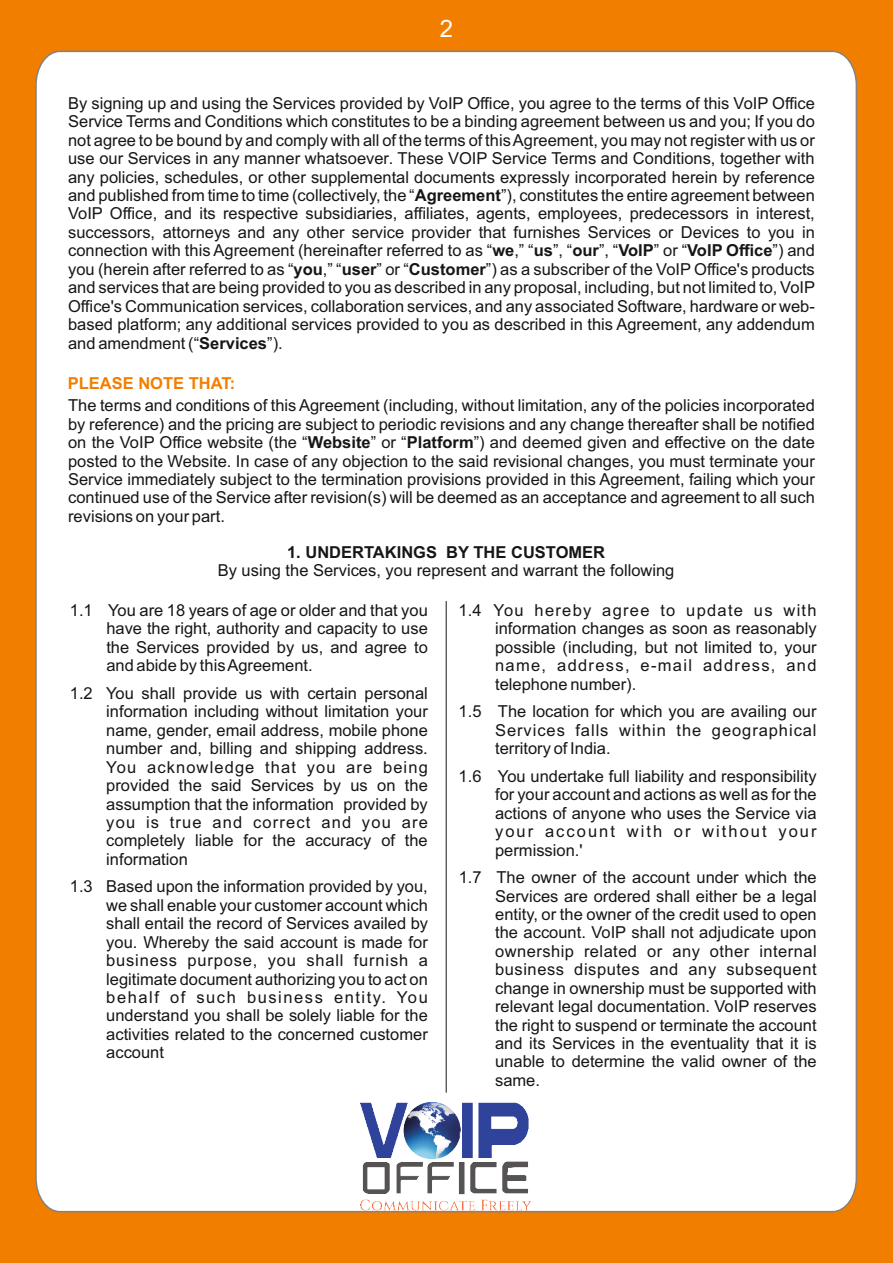
<style>
.page{position:relative;width:893px;height:1263px;background:#f27e00}
.page>*{position:absolute;margin:0;border:0;box-sizing:border-box;transform-origin:0 0}
.t1{font:24px "Arial";color:#fff}
.t2{font:16.5px/18.5px "Arial";color:#151616;text-align:justify}
.t3{font:700 16.5px "Arial";color:#151616}
.t4{font:700 16.5px "Arial";color:#f27e00}
.s1{font-weight:700}
</style>
<div class="page">
<div style="left:35px;top:50px;width:823px;height:1163px;background:#fff"></div>
<img style="left:360px;top:1103px;width:172px;height:108px">
<hr style="left:446px;top:601px;width:1px;height:492px;background:#151616">
<h1 class="t1" style="left:440px;top:19px;width:15px">2</h1>
<p class="t2" style="left:68px;top:95px;width:749px">By signing up and using the Services provided by VoIP Office, you agree to the terms of this VoIP Office Service Terms and Conditions which constitutes to be a binding agreement between us and you; If you do not agree to be bound by and comply with all of the terms of this Agreement, you may not register with us or use our Services in any manner whatsoever. These VOIP Service Terms and Conditions, together with any policies, schedules, or other supplemental documents expressly incorporated herein by reference and published from time to time (collectively, the “<span class="s1">Agreement</span>”), constitutes the entire agreement between VoIP Office, and its respective subsidiaries, affiliates, agents, employees, predecessors in interest, successors, attorneys and any other service provider that furnishes Services or Devices to you in connection with this Agreement (hereinafter referred to as “<span class="s1">we</span>,” “<span class="s1">us</span>”, “<span class="s1">our</span>”, “<span class="s1">VoIP</span>” or “<span class="s1">VoIP Office</span>”) and you (herein after referred to as “<span class="s1">you</span>,” “<span class="s1">user</span>” or “<span class="s1">Customer</span>”) as a subscriber of the VoIP Office's products and services that are being provided to you as described in any proposal, including, but not limited to, VoIP Office's Communication services, collaboration services, and any associated Software, hardware or web&shy;based platform; any additional services provided to you as described in this Agreement, any addendum and amendment (“<span class="s1">Services</span>”).</p>
<p class="t4" style="left:68px;top:377px;width:169px">PLEASE NOTE THAT:</p>
<p class="t2" style="left:68px;top:398px;width:748px">The terms and conditions of this Agreement (including, without limitation, any of the policies incorporated by reference) and the pricing are subject to periodic revisions and any change thereafter shall be notified on the VoIP Office website (the “<span class="s1">Website</span>” or “<span class="s1">Platform</span>”) and deemed given and effective on the date posted to the Website. In case of any objection to the said revisional changes, you must terminate your Service immediately subject to the termination provisions provided in this Agreement, failing which your continued use of the Service after revision(s) will be deemed as an acceptance and agreement to all such revisions on your part.</p>
<p class="t3" style="left:287px;top:546px;width:320px">1. UNDERTAKINGS BY THE CUSTOMER</p>
<p class="t2" style="left:218px;top:563px;width:458px">By using the Services, you represent and warrant the following</p>
<p class="t2" style="left:106px;top:602px;width:323px;text-indent:-36px">1.1 You are 18 years of age or older and that you have the right, authority and capacity to use the Services provided by us, and agree to and abide by this Agreement.</p>
<p class="t2" style="left:106px;top:685px;width:323px;text-indent:-36px">1.2 You shall provide us with certain personal information including without limitation your name, gender, email address, mobile phone number and, billing and shipping address.<br>You acknowledge that you are being provided the said Services by us on the assumption that the information provided by you is true and correct and you are completely liable for the accuracy of the information</p>
<p class="t2" style="left:106px;top:879px;width:323px;text-indent:-36px">1.3 Based upon the information provided by you, we shall enable your customer account which shall entail the record of Services availed by you. Whereby the said account is made for business purpose, you shall furnish a legitimate document authorizing you to act on behalf of such business entity. You understand you shall be solely liable for the activities related to the concerned customer account</p>
<p class="t2" style="left:495px;top:870px;width:323px;text-indent:-36px">1.7 The owner of the account under which the Services are ordered shall either be a legal entity, or the owner of the credit used to open the account. VoIP shall not adjudicate upon ownership related or any other internal business disputes and any subsequent change in ownership must be supported with relevant legal documentation. VoIP reserves the right to suspend or terminate the account and its Services in the eventuality that it is unable to determine the valid owner of the same.</p>
<p class="t2" style="left:495px;top:602px;width:323px;text-indent:-36px">1.4 You hereby agree to update us with information changes as soon as reasonably possible (including, but not limited to, your name, address, e-mail address, and telephone number).</p>
<p class="t2" style="left:495px;top:704px;width:323px;text-indent:-36px">1.5 The location for which you are availing our Services falls within the geographical territory of India.</p>
<p class="t2" style="left:495px;top:768px;width:323px;text-indent:-36px">1.6 You undertake full liability and responsibility for your account and actions as well as for the actions of anyone who uses the Service via your account with or without your permission.'</p>
</div>
